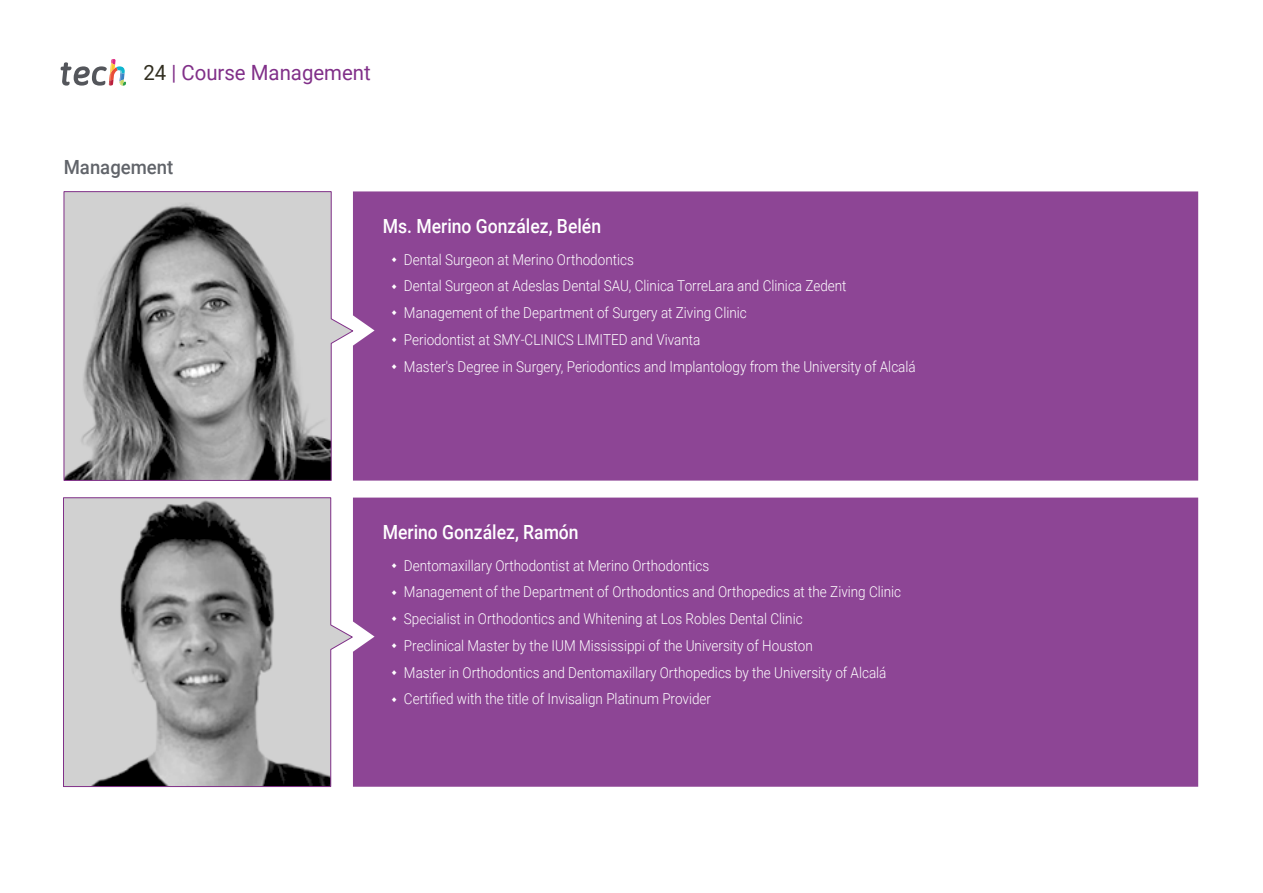
<style>
.page{position:relative;width:1263px;height:893px;background:#fff}
.page>*{position:absolute;margin:0;border:0;box-sizing:border-box;transform-origin:0 0}
.t1{font:21px "Roboto";color:#813089}
.t2{font:500 19.5px "Roboto";color:#fff;scale:.9 1}
.t3{font:500 19.5px "Roboto";color:#61646a;scale:.95 1}
.t4{font:300 15px/26.7px "Roboto";color:#fff;scale:.9 1}
.s1{color:#312e20}
</style>
<div class="page">
<svg style="left:61px;top:59px;width:65px;height:27px"></svg>
<svg style="left:64px;top:191px;width:289px;height:290px;background:#9c9b9c"></svg>
<svg style="left:63px;top:497px;width:290px;height:290px;background:#adacad"></svg>
<div style="left:353px;top:191px;width:845px;height:290px;background:#8d4595"></div>
<div style="left:353px;top:498px;width:845px;height:289px;background:#8d4595"></div>
<svg style="left:392px;top:257px;width:5px;height:5px"></svg>
<svg style="left:392px;top:284px;width:5px;height:5px"></svg>
<svg style="left:392px;top:310px;width:5px;height:5px"></svg>
<svg style="left:392px;top:337px;width:5px;height:5px"></svg>
<svg style="left:392px;top:364px;width:5px;height:5px"></svg>
<svg style="left:392px;top:563px;width:5px;height:5px"></svg>
<svg style="left:392px;top:590px;width:5px;height:5px"></svg>
<svg style="left:392px;top:616px;width:5px;height:5px"></svg>
<svg style="left:392px;top:643px;width:5px;height:5px"></svg>
<svg style="left:392px;top:670px;width:5px;height:5px"></svg>
<svg style="left:392px;top:697px;width:5px;height:5px"></svg>
<h1 class="t1" style="left:144px;top:57px;width:229px"><span class="s1">24</span> | Course Management</h1>
<h2 class="t3" style="left:64px;top:154px;width:117px">Management</h2>
<h2 class="t2" style="left:383px;top:212px;width:244px">Ms. Merino González, Belén</h2>
<p class="t4" style="left:404px;top:245px;width:570px">Dental Surgeon at Merino Orthodontics<br>Dental Surgeon at Adeslas Dental SAU, Clinica TorreLara and Clinica Zedent Management of the Department of Surgery at Ziving Clinic<br>Periodontist at SMY-CLINICS LIMITED and Vivanta<br>Master's Degree in Surgery, Periodontics and Implantology from the University of Alcalá</p>
<h2 class="t2" style="left:383px;top:518px;width:219px">Merino González, Ramón</h2>
<p class="t4" style="left:404px;top:551px;width:554px">Dentomaxillary Orthodontist at Merino Orthodontics<br>Management of the Department of Orthodontics and Orthopedics at the Ziving Clinic Specialist in Orthodontics and Whitening at Los Robles Dental Clinic<br>Preclinical Master by the IUM Mississippi of the University of Houston<br>Master in Orthodontics and Dentomaxillary Orthopedics by the University of Alcalá Certified with the title of Invisalign Platinum Provider</p>
</div>
